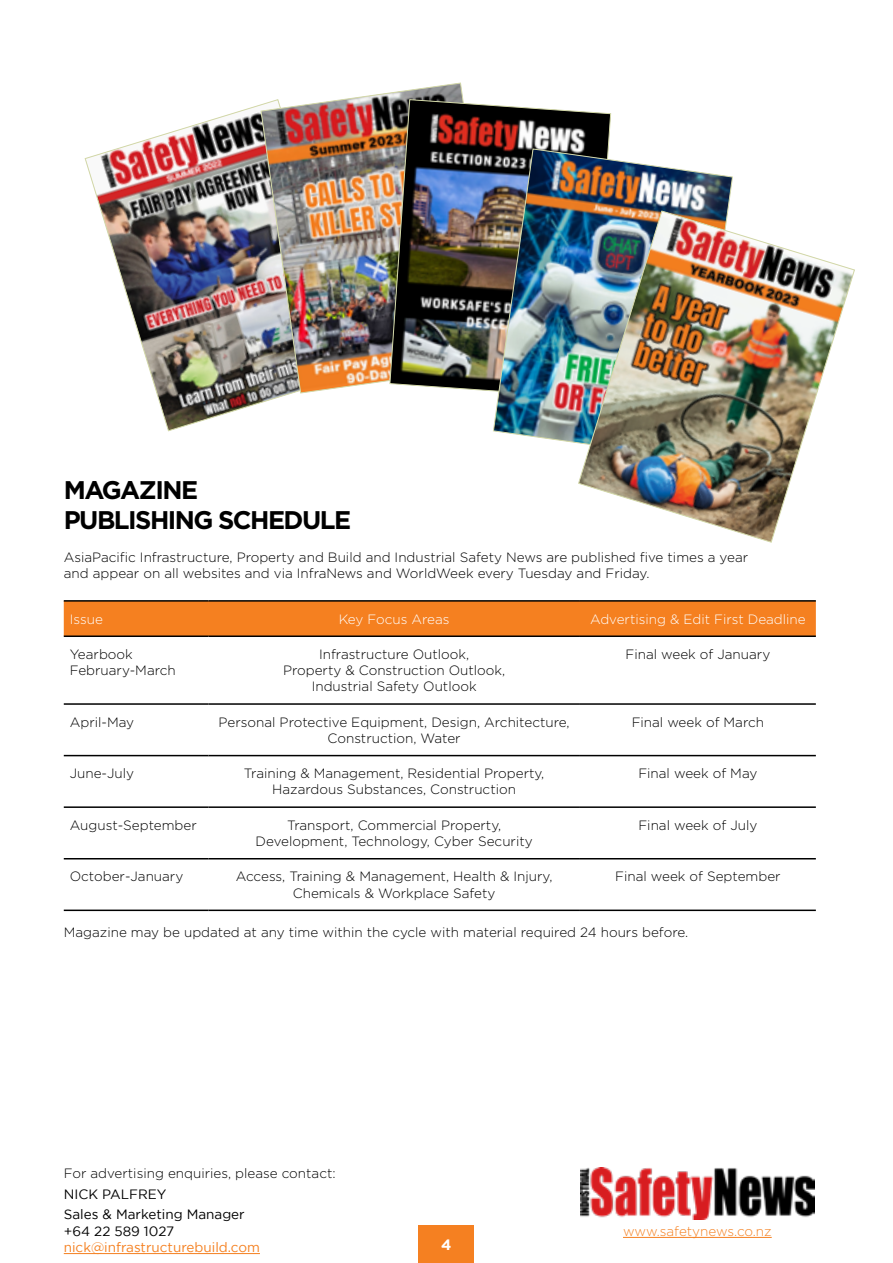
<style>
.page{position:relative;width:893px;height:1263px;background:#fff}
.page>*{position:absolute;margin:0;border:0;box-sizing:border-box;transform-origin:0 0}
.t1{font:700 25.5px/30.6px "Gotham";letter-spacing:-.06em;color:#000}
.t2{font:700 15px "Gotham";color:#fff}
.t3{font:300 13.5px/16.2px "Gotham";color:#000;text-align:center}
.t4{font:300 13.5px "Gotham";color:#fff}
.t5{font:13.5px/20.4px "Gotham";color:#000}
.t6{font:13.5px "Gotham";color:#f58020}
.t7{font:300 13.5px "Gotham";color:#f58020}
</style>
<div class="page">
<hr style="left:623px;top:1237px;width:149px;height:1px;background:#f58020">
<div style="left:419px;top:1225px;width:55px;height:38px;background:#f58021"></div>
<img style="left:580px;top:1167px;width:235px;height:53px">
<hr style="left:64px;top:1253px;width:196px;height:1px;background:#f58020">
<div style="left:64px;top:602px;width:752px;height:33px;background:#f58020"></div>
<hr style="left:64px;top:703px;width:144px;height:2px;background:#000">
<hr style="left:208px;top:703px;width:372px;height:2px;background:#000">
<hr style="left:580px;top:703px;width:236px;height:2px;background:#000">
<hr style="left:64px;top:755px;width:144px;height:1px;background:#000">
<hr style="left:208px;top:755px;width:372px;height:1px;background:#000">
<hr style="left:580px;top:755px;width:236px;height:1px;background:#000">
<hr style="left:64px;top:600px;width:144px;height:2px;background:#000">
<hr style="left:208px;top:600px;width:372px;height:2px;background:#000">
<hr style="left:580px;top:600px;width:236px;height:2px;background:#000">
<hr style="left:64px;top:806px;width:144px;height:2px;background:#000">
<hr style="left:208px;top:806px;width:372px;height:2px;background:#000">
<hr style="left:580px;top:806px;width:236px;height:2px;background:#000">
<hr style="left:64px;top:858px;width:144px;height:1px;background:#000">
<hr style="left:208px;top:858px;width:372px;height:1px;background:#000">
<hr style="left:580px;top:858px;width:236px;height:1px;background:#000">
<hr style="left:64px;top:635px;width:144px;height:2px;background:#000">
<hr style="left:208px;top:635px;width:372px;height:2px;background:#000">
<hr style="left:580px;top:635px;width:236px;height:2px;background:#000">
<hr style="left:64px;top:909px;width:144px;height:2px;background:#000">
<hr style="left:208px;top:909px;width:372px;height:2px;background:#000">
<hr style="left:580px;top:909px;width:236px;height:2px;background:#000">
<img style="left:85px;top:104px;width:218px;height:327px">
<img style="left:261px;top:83px;width:203px;height:310px">
<img style="left:390px;top:99px;width:221px;height:294px">
<img style="left:493px;top:149px;width:240px;height:295px">
<img style="left:578px;top:211px;width:277px;height:331px">
<h1 class="t1" style="left:64px;top:474px;width:289px">MAGAZINE<br>PUBLISHING SCHEDULE</h1>
<p class="t3" style="left:64px;top:549px;width:686px;text-align:left">AsiaPacific Infrastructure, Property and Build and Industrial Safety News are published five times a year and appear on all websites and via InfraNews and WorldWeek every Tuesday and Friday.</p>
<p class="t4" style="left:70px;top:611px;width:35px">Issue</p>
<p class="t4" style="left:339px;top:611px;width:112px">Key Focus Areas</p>
<p class="t4" style="left:590px;top:611px;width:217px">Advertising &amp; Edit First Deadline</p>
<p class="t3" style="left:70px;top:646px;width:108px;text-align:left">Yearbook<br>February-March</p>
<p class="t3" style="left:283px;top:646px;width:224px">Infrastructure Outlook,<br>Property &amp; Construction Outlook,<br>Industrial Safety Outlook</p>
<p class="t3" style="left:626px;top:646px;width:146px">Final week of January</p>
<p class="t3" style="left:70px;top:714px;width:66px">April-May</p>
<p class="t3" style="left:219px;top:714px;width:353px">Personal Protective Equipment, Design, Architecture,<br>Construction, Water</p>
<p class="t3" style="left:632px;top:714px;width:134px">Final week of March</p>
<p class="t3" style="left:70px;top:765px;width:66px">June-July</p>
<p class="t3" style="left:244px;top:765px;width:302px">Training &amp; Management, Residential Property,<br>Hazardous Substances, Construction</p>
<p class="t3" style="left:638px;top:765px;width:121px">Final week of May</p>
<p class="t3" style="left:70px;top:817px;width:129px">August-September</p>
<p class="t3" style="left:256px;top:817px;width:279px">Transport, Commercial Property,<br>Development, Technology, Cyber Security</p>
<p class="t3" style="left:638px;top:817px;width:120px">Final week of July</p>
<p class="t3" style="left:70px;top:868px;width:115px">October-January</p>
<p class="t3" style="left:236px;top:868px;width:318px">Access, Training &amp; Management, Health &amp; Injury,<br>Chemicals &amp; Workplace Safety</p>
<p class="t3" style="left:615px;top:868px;width:167px">Final week of September</p>
<p class="t3" style="left:64px;top:924px;width:626px">Magazine may be updated at any time within the cycle with material required 24 hours before.</p>
<p class="t3" style="left:64px;top:1165px;width:273px">For advertising enquiries, please contact:</p>
<p class="t5" style="left:64px;top:1184px;width:182px">NICK PALFREY<br>Sales &amp; Marketing Manager</p>
<p class="t5" style="left:64px;top:1220px;width:112px">+64 22 589 1027</p>
<p class="t6" style="left:64px;top:1239px;width:198px">nick@infrastructurebuild.com</p>
<p class="t2" style="left:441px;top:1236px;width:12px">4</p>
<p class="t7" style="left:623px;top:1223px;width:150px">www.safetynews.co.nz</p>
</div>
